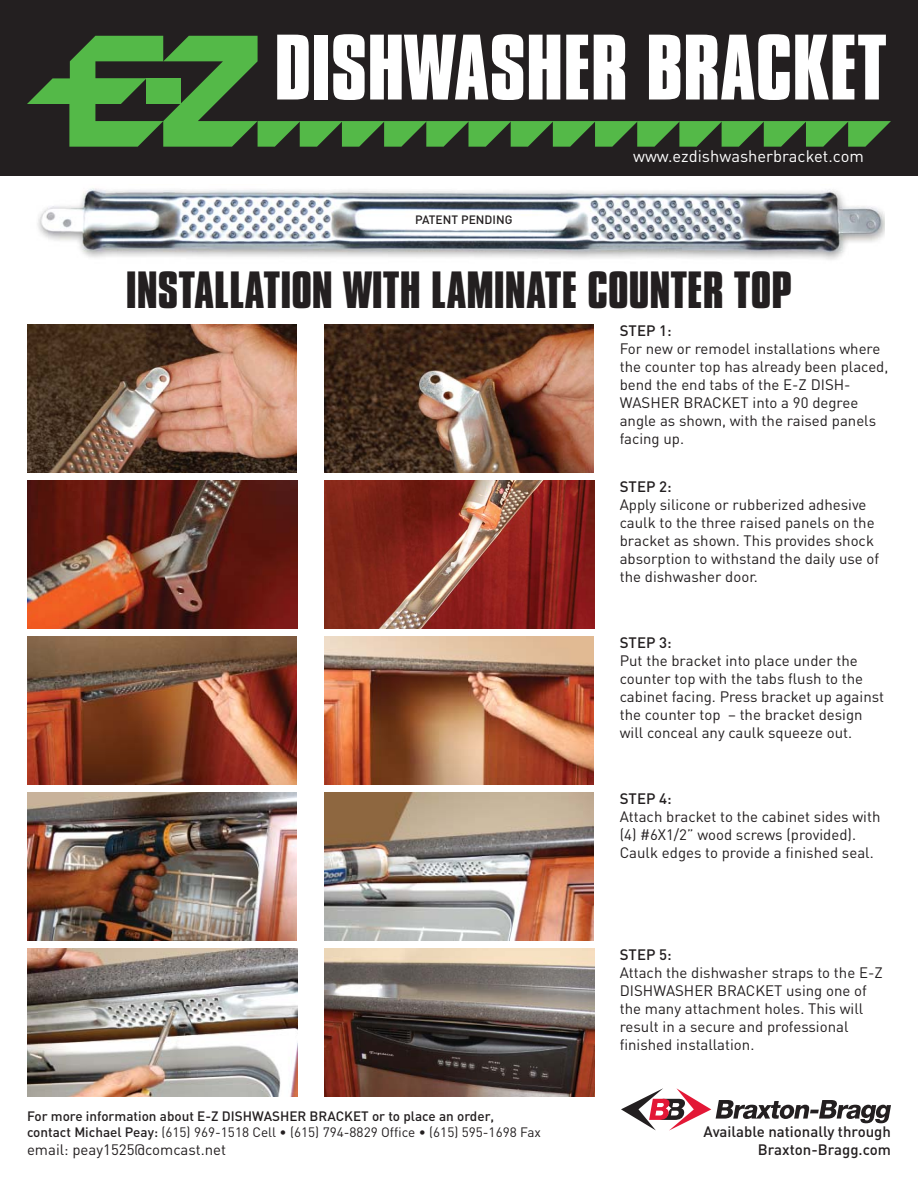
<style>
.page{position:relative;width:918px;height:1188px;background:#fff}
.page>*{position:absolute;margin:0;border:0;box-sizing:border-box;transform-origin:0 0}
.t1{font:700 45px "Compacta BT";color:#231f20}
.t2{font:16.5px "DIN";color:#fff}
.t3{font:15px/18px "DIN";color:#231f20}
.t4{font:500 15px/18px "DIN";color:#231f20;text-align:right}
.t5{font:500 13.5px/16.2px "DIN";color:#231f20}
.t6{font:500 12px "DIN";color:#231f20}
.s1{font-weight:400}
</style>
<div class="page">
<div style="left:0;top:0;width:918px;height:176px;background:#231f20"></div>
<svg style="left:27px;top:34px;width:864px;height:113px"></svg>
<img style="left:37px;top:188px;width:848px;height:72px">
<img style="left:27px;top:324px;width:270px;height:148px">
<img style="left:324px;top:324px;width:270px;height:148px">
<img style="left:27px;top:480px;width:270px;height:148px">
<img style="left:324px;top:480px;width:270px;height:148px">
<img style="left:27px;top:636px;width:270px;height:148px">
<img style="left:324px;top:636px;width:270px;height:148px">
<img style="left:27px;top:792px;width:270px;height:148px">
<img style="left:27px;top:948px;width:270px;height:148px">
<img style="left:324px;top:792px;width:270px;height:148px">
<img style="left:324px;top:948px;width:270px;height:148px">
<svg style="left:621px;top:1088px;width:270px;height:43px"></svg>
<p class="t6" style="left:415px;top:216px;width:99px">PATENT PENDING</p>
<p class="t2" style="left:633px;top:150px;width:232px">www.ezdishwasherbracket.com</p>
<h1 class="t1" style="left:126px;top:270px;width:668px">INSTALLATION WITH LAMINATE COUNTER TOP</h1>
<p class="t4" style="left:620px;top:324px;width:53px">STEP 1:</p>
<p class="t3" style="left:620px;top:342px;width:270px">For new or remodel installations where the counter top has already been placed, bend the end tabs of the E-Z DISH-<br>WASHER BRACKET into a 90 degree angle as shown, with the raised panels facing up.</p>
<p class="t4" style="left:620px;top:480px;width:53px">STEP 2:</p>
<p class="t3" style="left:620px;top:498px;width:261px">Apply silicone or rubberized adhesive caulk to the three raised panels on the bracket as shown. This provides shock absorption to withstand the daily use of the dishwasher door.</p>
<p class="t4" style="left:620px;top:636px;width:53px">STEP 3:</p>
<p class="t3" style="left:620px;top:654px;width:266px">Put the bracket into place under the counter top with the tabs flush to the cabinet facing. Press bracket up against the counter top – the bracket design will conceal any caulk squeeze out.</p>
<p class="t4" style="left:620px;top:792px;width:53px">STEP 4:</p>
<p class="t3" style="left:620px;top:810px;width:262px">Attach bracket to the cabinet sides with (4) #6X1/2” wood screws (provided).<br>Caulk edges to provide a finished seal.</p>
<p class="t5" style="left:27px;top:1110px;width:516px">For more information about E-Z DISHWASHER BRACKET or to place an order, contact Michael Peay: <span class="s1">(615) 969-1518 Cell • (615) 794-8829 Office • (615) 595-1698 Fax</span></p>
<p class="t3" style="left:27px;top:1143px;width:201px">email: peay1525@comcast.net</p>
<p class="t4" style="left:620px;top:948px;width:53px">STEP 5:</p>
<p class="t3" style="left:620px;top:966px;width:265px">Attach the dishwasher straps to the E-Z DISHWASHER BRACKET using one of the many attachment holes. This will result in a secure and professional finished installation.</p>
<p class="t4" style="left:704px;top:1124px;width:189px">Available nationally through<br>Braxton-Bragg.com</p>
</div>
